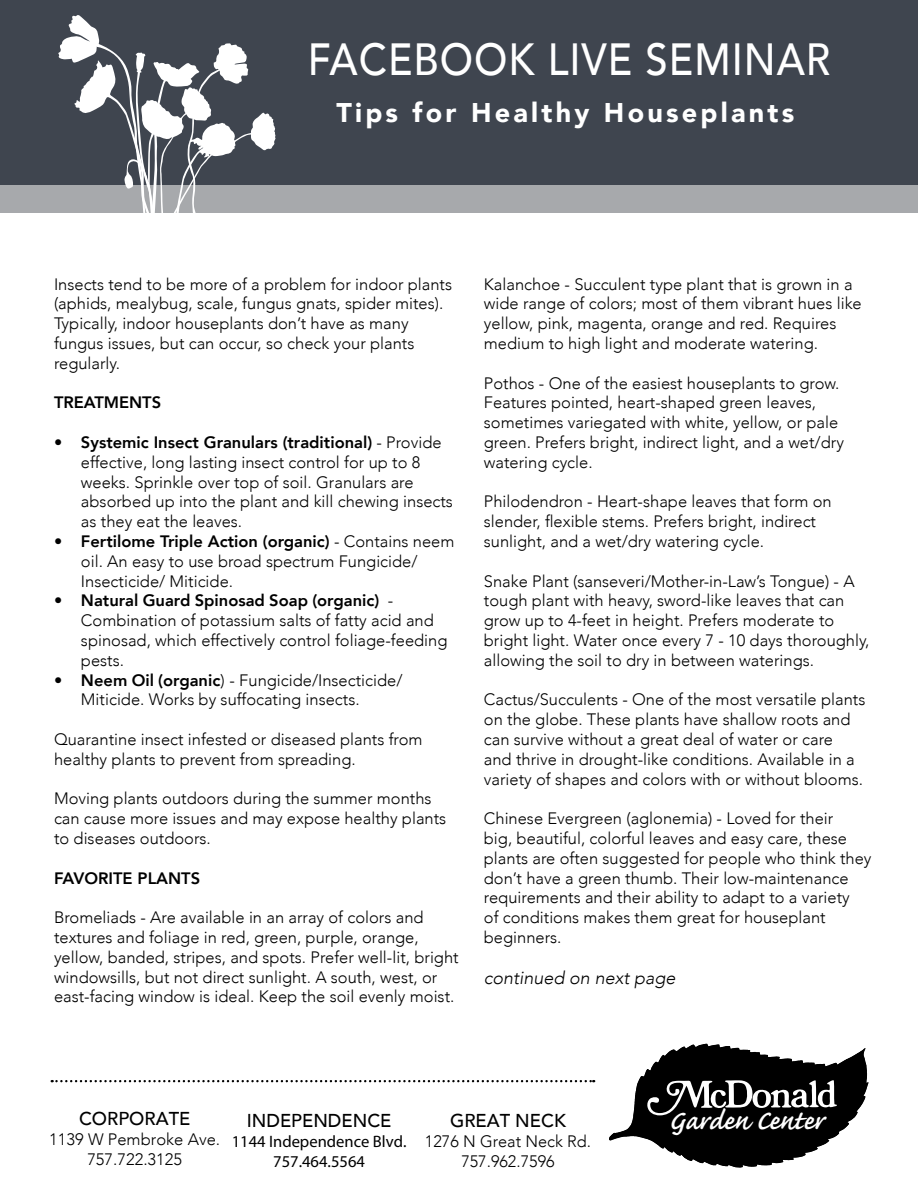
<style>
.page{position:relative;width:918px;height:1188px;background:#fff}
.page>*{position:absolute;margin:0;border:0;box-sizing:border-box;transform-origin:0 0}
.t1{font:500 45px "Avenir";letter-spacing:.025em;color:#fff;scale:.89 1}
.t2{font:34.8px "Caflisch Script MM 556";letter-spacing:-.01em;color:#fff}
.t3{font:900 27px "Avenir";letter-spacing:.12em;color:#fff}
.t4{font:500 18.6px "Avenir";color:#000}
.t5{font:italic 300 18px "Avenir";color:#000}
.t6{font:300 16.5px/19.8px "Avenir";color:#000}
.t7{font:16.5px/19.8px "Myriad Pro";color:#000;text-align:center}
.t8{font:800 16.5px "Avenir";color:#000}
.s1{font-weight:800}
</style>
<div class="page">
<div style="left:0;top:0;width:918px;height:186px;background:#3f454f"></div>
<div style="left:0;top:185px;width:918px;height:27px;background:#a7a9ac"></div>
<svg style="left:58px;top:15px;width:218px;height:198px"></svg>
<svg style="left:609px;top:1044px;width:260px;height:124px"></svg>
<svg style="left:52px;top:1080px;width:542px;height:2px"></svg>
<h1 class="t1" style="left:308px;top:20px;width:589px">FACEBOOK LIVE SEMINAR</h1>
<h3 class="t3" style="left:336px;top:89px;width:459px">Tips for Healthy Houseplants</h3>
<p class="t6" style="left:54px;top:274px;width:400px">Insects tend to be more of a problem for indoor plants (aphids, mealybug, scale, fungus gnats, spider mites).<br>Typically, indoor houseplants don’t have as many fungus issues, but can occur, so check your plants regularly.</p>
<p class="t8" style="left:54px;top:390px;width:109px">TREATMENTS</p>
<p class="t6" style="left:81px;top:432px;width:374px;text-indent:-27px"><span class="s1">• Systemic Insect Granulars (traditional)</span> - Provide effective, long lasting insect control for up to 8 weeks. Sprinkle over top of soil. Granulars are absorbed up into the plant and kill chewing insects as they eat the leaves.</p>
<p class="t6" style="left:81px;top:531px;width:375px;text-indent:-27px"><span class="s1">• Fertilome Triple Action (organic)</span> - Contains neem oil. An easy to use broad spectrum Fungicide/<br>Insecticide/ Miticide.</p>
<p class="t6" style="left:81px;top:591px;width:368px;text-indent:-27px"><span class="s1">• Natural Guard Spinosad Soap (organic)</span> - Combination of potassium salts of fatty acid and spinosad, which effectively control foliage-feeding pests.</p>
<p class="t6" style="left:81px;top:670px;width:323px;text-indent:-27px"><span class="s1">• Neem Oil (organic</span>) - Fungicide/Insecticide/<br>Miticide. Works by suffocating insects.</p>
<p class="t6" style="left:54px;top:729px;width:370px">Quarantine insect infested or diseased plants from healthy plants to prevent from spreading.</p>
<p class="t6" style="left:54px;top:789px;width:394px">Moving plants outdoors during the summer months can cause more issues and may expose healthy plants to diseases outdoors.</p>
<p class="t8" style="left:54px;top:865px;width:148px">FAVORITE PLANTS</p>
<p class="t6" style="left:54px;top:908px;width:406px">Bromeliads - Are available in an array of colors and textures and foliage in red, green, purple, orange, yellow, banded, stripes, and spots. Prefer well-lit, bright windowsills, but not direct sunlight. A south, west, or east-facing window is ideal. Keep the soil evenly moist.</p>
<p class="t6" style="left:484px;top:274px;width:379px">Kalanchoe - Succulent type plant that is grown in a wide range of colors; most of them vibrant hues like yellow, pink, magenta, orange and red. Requires medium to high light and moderate watering.</p>
<p class="t6" style="left:484px;top:373px;width:362px">Pothos - One of the easiest houseplants to grow.<br>Features pointed, heart-shaped green leaves, sometimes variegated with white, yellow, or pale green. Prefers bright, indirect light, and a wet/dry watering cycle.</p>
<p class="t6" style="left:484px;top:492px;width:349px">Philodendron - Heart-shape leaves that form on slender, flexible stems. Prefers bright, indirect sunlight, and a wet/dry watering cycle.</p>
<p class="t6" style="left:484px;top:571px;width:387px">Snake Plant (sanseveri/Mother-in-Law’s Tongue) - A tough plant with heavy, sword-like leaves that can grow up to 4-feet in height. Prefers moderate to bright light. Water once every 7 - 10 days thoroughly, allowing the soil to dry in between waterings.</p>
<p class="t6" style="left:484px;top:690px;width:383px">Cactus/Succulents - One of the most versatile plants on the globe. These plants have shallow roots and can survive without a great deal of water or care<br>and thrive in drought-like conditions. Available in a variety of shapes and colors with or without blooms.</p>
<p class="t6" style="left:484px;top:809px;width:389px">Chinese Evergreen (aglonemia) - Loved for their<br>big, beautiful, colorful leaves and easy care, these plants are often suggested for people who think they don’t have a green thumb. Their low-maintenance requirements and their ability to adapt to a variety<br>of conditions makes them great for houseplant beginners.</p>
<p class="t5" style="left:484px;top:967px;width:193px">continued on next page</p>
<p class="t4" style="left:79px;top:1102px;width:113px">CORPORATE</p>
<h2 class="t2" style="left:669px;top:1103px;width:156px">Garden Center</h2>
<p class="t6" style="left:49px;top:1129px;width:173px;text-align:center">1139 W Pembroke Ave.<br>757.722.3125</p>
<p class="t4" style="left:247px;top:1105px;width:146px">INDEPENDENCE</p>
<p class="t7" style="left:232px;top:1131px;width:176px">1144 Independence Blvd.<br>757.464.5564</p>
<p class="t4" style="left:450px;top:1105px;width:117px">GREAT NECK</p>
<p class="t6" style="left:425px;top:1132px;width:168px;text-align:center">1276 N Great Neck Rd.<br>757.962.7596</p>
</div>
